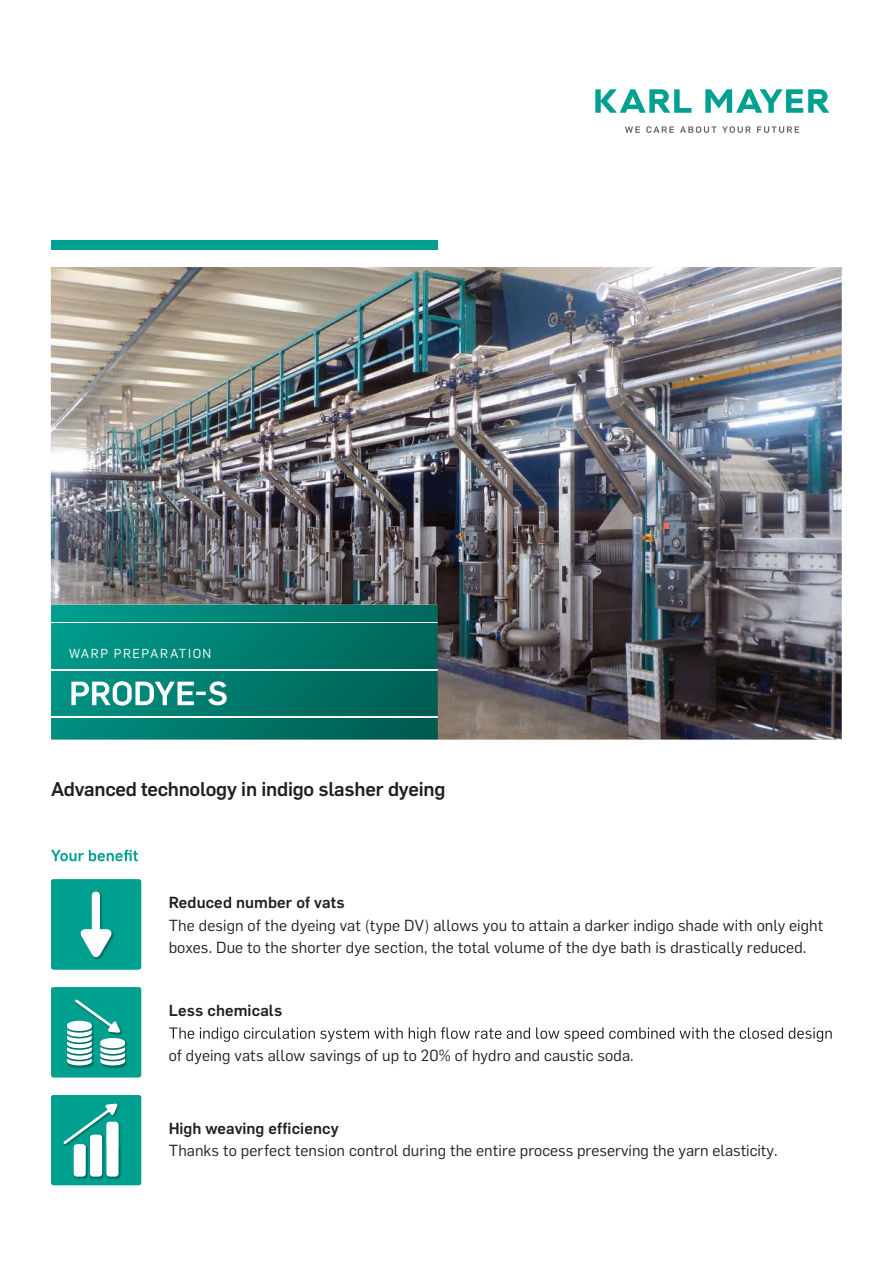
<style>
.page{position:relative;width:893px;height:1263px;background:#fff}
.page>*{position:absolute;margin:0;border:0;box-sizing:border-box;transform-origin:0 0}
.t1{font:500 32.55px "Flama";color:#fff}
.t2{font:500 19.5px "Flama";letter-spacing:-.015em;color:#231f20}
.t3{font:15.75px/22.5px "Flama";letter-spacing:.005em;color:#231f20}
.t4{font:500 15.75px "Flama";letter-spacing:.01em;color:#231f20}
.t5{font:12.75px "Flama";letter-spacing:.12em;color:#fff}
</style>
<div class="page">
<div style="left:51px;top:240px;width:387px;height:9px;background:#00a090"></div>
<svg style="left:51px;top:850px;width:87px;height:11px"></svg>
<svg style="left:625px;top:126px;width:15px;height:7px"></svg>
<svg style="left:646px;top:126px;width:28px;height:7px"></svg>
<svg style="left:680px;top:126px;width:36px;height:7px"></svg>
<svg style="left:722px;top:126px;width:29px;height:7px"></svg>
<svg style="left:757px;top:126px;width:42px;height:7px"></svg>
<svg style="left:595px;top:89px;width:96px;height:24px"></svg>
<svg style="left:705px;top:89px;width:124px;height:24px"></svg>
<img style="left:51px;top:267px;width:791px;height:473px">
<div style="left:51px;top:879px;width:90px;height:90px;background:#00a090;border-radius:3px"></div>
<img style="left:94px;top:932px;width:20px;height:28px">
<svg style="left:80px;top:891px;width:33px;height:67px"></svg>
<div style="left:51px;top:987px;width:90px;height:90px;background:#00a090;border-radius:3px"></div>
<img style="left:102px;top:1040px;width:25px;height:29px">
<img style="left:68px;top:1065px;width:25px;height:4px">
<svg style="left:67px;top:999px;width:58px;height:66px"></svg>
<div style="left:51px;top:1095px;width:90px;height:90px;background:#00a090;border-radius:3px"></div>
<img style="left:73px;top:1147px;width:31px;height:32px">
<div style="left:74px;top:1144px;width:12px;height:32px;background:#fff;border-radius:3px"></div>
<img style="left:89px;top:1147px;width:1px;height:32px">
<div style="left:90px;top:1135px;width:12px;height:41px;background:#fff;border-radius:3px"></div>
<img style="left:107px;top:1147px;width:14px;height:32px">
<div style="left:106px;top:1122px;width:12px;height:54px;background:#fff;border-radius:3px"></div>
<img style="left:118px;top:1122px;width:3px;height:25px">
<svg style="left:63px;top:1103px;width:55px;height:44px"></svg>
<svg style="left:169px;top:1027px;width:663px;height:15px"></svg>
<p class="t5" style="left:69px;top:645px;width:144px">WARP PREPARATION</p>
<h1 class="t1" style="left:208px;top:670px;width:22px">S</h1>
<p class="t2" style="left:51px;top:775px;width:396px">Advanced technology in indigo slasher dyeing</p>
<p class="t4" style="left:169px;top:891px;width:178px">Reduced number of vats</p>
<p class="t3" style="left:169px;top:913px;width:656px">The design of the dyeing vat (type DV) allows you to attain a darker indigo shade with only eight boxes. Due to the shorter dye section, the total volume of the dye bath is drastically reduced.</p>
<p class="t4" style="left:169px;top:999px;width:115px">Less chemicals</p>
<p class="t3" style="left:169px;top:1043px;width:467px">of dyeing vats allow savings of up to 20% of hydro and caustic soda.</p>
<p class="t4" style="left:169px;top:1117px;width:172px">High weaving efficiency</p>
<p class="t3" style="left:169px;top:1138px;width:610px">Thanks to perfect tension control during the entire process preserving the yarn elasticity.</p>
</div>
